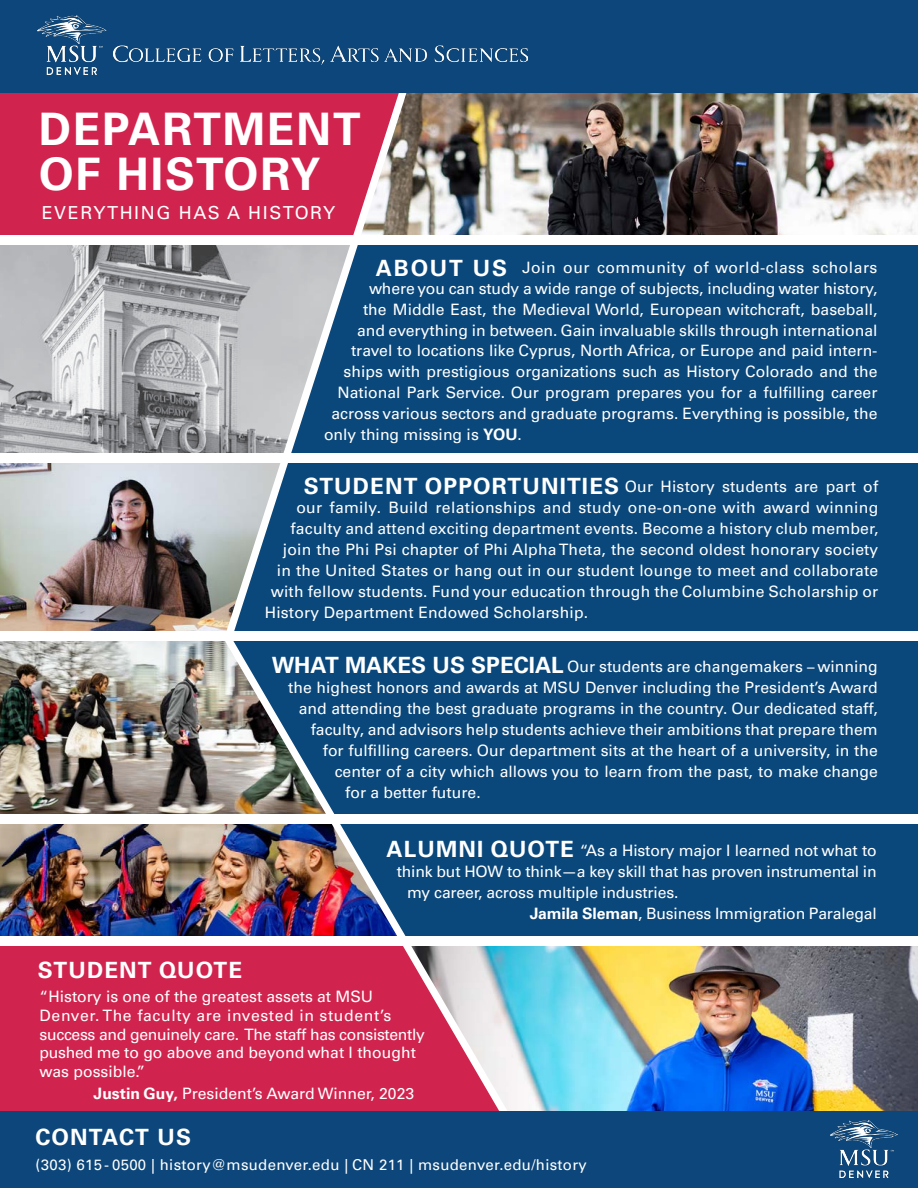
<style>
.page{position:relative;width:918px;height:1188px;background:#fff}
.page>*{position:absolute;margin:0;border:0;box-sizing:border-box;transform-origin:0 0}
.t1{font:700 45px "Univers";letter-spacing:.04em;color:#fff}
.t2{font:700 22.5px "Univers";letter-spacing:.05em;color:#fff}
.t3{font:700 22.5px "Univers";color:#fff}
.t4{font:18px "Univers";letter-spacing:.09em;color:#fff}
.t5{font:15.75px/18.9px "Univers";color:#fff}
.t6{font:15.75px "Univers";letter-spacing:.02em;color:#fff}
.t7{font:15.75px "Univers";letter-spacing:.03em;color:#fff}
.t8{font:15px "Univers";letter-spacing:.02em;color:#fff}
.s1{font-weight:700}
.s2{font-size:15px}
</style>
<div class="page">
<div style="left:415px;top:245px;width:503px;height:691px;background:#0a477b"></div>
<img style="left:0;top:824px;width:224px;height:112px">
<div style="left:0;top:93px;width:225px;height:142px;background:#d0244e"></div>
<img style="left:415px;top:93px;width:503px;height:142px">
<img style="left:0;top:245px;width:225px;height:208px">
<img style="left:543px;top:946px;width:375px;height:165px">
<img style="left:0;top:463px;width:225px;height:168px">
<svg style="left:225px;top:93px;width:190px;height:538px;background:#716788"></svg>
<div style="left:0;top:0;width:918px;height:93px;background:#0c467a"></div>
<img style="left:0;top:641px;width:224px;height:173px">
<div style="left:0;top:946px;width:224px;height:165px;background:#d0244e"></div>
<img style="left:224px;top:641px;width:319px;height:470px">
<img style="left:37px;top:16px;width:491px;height:58px">
<div style="left:0;top:1111px;width:918px;height:77px;background:#0c467a"></div>
<div style="left:0;top:235px;width:918px;height:10px;background:#fff"></div>
<img style="left:831px;top:1121px;width:66px;height:56px">
<div style="left:0;top:453px;width:918px;height:10px;background:#fff"></div>
<div style="left:0;top:632px;width:918px;height:9px;background:#fff"></div>
<div style="left:0;top:814px;width:918px;height:10px;background:#fff"></div>
<div style="left:0;top:937px;width:918px;height:9px;background:#fff"></div>
<p class="t1" style="left:39px;top:102px;width:323px">DEPARTMENT</p>
<p class="t1" style="left:39px;top:147px;width:283px">OF HISTORY</p>
<p class="t4" style="left:42px;top:201px;width:295px">EVERYTHING HAS A HISTORY</p>
<p class="t2" style="left:376px;top:255px;width:133px">ABOUT US</p>
<p class="t7" style="left:522px;top:257px;width:357px">Join our community of world-class scholars</p>
<p class="t5" style="left:369px;top:278px;width:510px">where you can study a wide range of subjects, including water history,</p>
<p class="t5" style="left:363px;top:299px;width:516px">the Middle East, the Medieval World, European witchcraft, baseball,</p>
<p class="t5" style="left:357px;top:320px;width:522px">and everything in between. Gain invaluable skills through international</p>
<p class="t5" style="left:351px;top:341px;width:528px">travel to locations like Cyprus, North Africa, or Europe and paid intern-</p>
<p class="t5" style="left:344px;top:362px;width:536px">ships with prestigious organizations such as History Colorado and the</p>
<p class="t5" style="left:338px;top:383px;width:542px">National Park Service. Our program prepares you for a fulfilling career</p>
<p class="t5" style="left:332px;top:404px;width:548px">across various sectors and graduate programs. Everything is possible, the</p>
<p class="t5" style="left:324px;top:425px;width:199px">only thing missing is <span class="s1">YOU</span>.</p>
<p class="t5" style="left:625px;top:477px;width:255px">Our History students are part of</p>
<p class="t6" style="left:296px;top:498px;width:584px">our family. Build relationships and study one-on-one with award winning</p>
<p class="t5" style="left:290px;top:519px;width:590px">faculty and attend exciting department events. Become a history club member,</p>
<p class="t5" style="left:283px;top:540px;width:597px">join the Phi Psi chapter of Phi Alpha Theta, the second oldest honorary society</p>
<p class="t5" style="left:277px;top:561px;width:603px">in the United States or hang out in our student lounge to meet and collaborate</p>
<p class="t5" style="left:271px;top:582px;width:609px">with fellow students. Fund your education through the Columbine Scholarship or</p>
<p class="t5" style="left:265px;top:603px;width:325px">History Department Endowed Scholarship.</p>
<p class="t2" style="left:304px;top:473px;width:317px">STUDENT OPPORTUNITIES</p>
<p class="t3" style="left:272px;top:651px;width:294px">WHAT MAKES US SPECIAL</p>
<p class="t5" style="left:567px;top:657px;width:312px">Our students are changemakers <span class="s2">–</span> winning</p>
<p class="t5" style="left:288px;top:678px;width:591px">the highest honors and awards at MSU Denver including the President’s Award</p>
<p class="t5" style="left:299px;top:699px;width:581px">and attending the best graduate programs in the country. Our dedicated staff,</p>
<p class="t5" style="left:311px;top:720px;width:569px">faculty, and advisors help students achieve their ambitions that prepare them</p>
<p class="t5" style="left:323px;top:741px;width:557px">for fulfilling careers. Our department sits at the heart of a university, in the</p>
<p class="t5" style="left:335px;top:762px;width:545px">center of a city which allows you to learn from the past, to make change</p>
<p class="t5" style="left:345px;top:783px;width:137px">for a better future.</p>
<p class="t2" style="left:38px;top:957px;width:206px">STUDENT QUOTE</p>
<p class="t2" style="left:387px;top:835px;width:189px">ALUMNI QUOTE</p>
<p class="t5" style="left:580px;top:841px;width:298px">“As a History major I learned not what to</p>
<p class="t5" style="left:397px;top:862px;width:482px">think but HOW to think—a key skill that has proven instrumental in</p>
<p class="t5" style="left:407px;top:883px;width:273px">my career, across multiple industries.</p>
<p class="t5" style="left:530px;top:904px;width:349px"><span class="s1">Jamila Sleman</span>, Business Immigration Paralegal</p>
<p class="t5" style="left:40px;top:987px;width:387px">“History is one of the greatest assets at MSU Denver. The faculty are invested in student’s success and genuinely care. The staff has consistently pushed me to go above and beyond what I thought was possible.”</p>
<p class="t5" style="left:94px;top:1084px;width:322px"><span class="s1">Justin Guy,</span> President’s Award Winner, 2023</p>
<p class="t2" style="left:36px;top:1123px;width:157px">CONTACT US</p>
<p class="t8" style="left:36px;top:1156px;width:553px">(303) 615 - 0500 | history@msudenver.edu | CN 211 | msudenver.edu/history</p>
</div>
